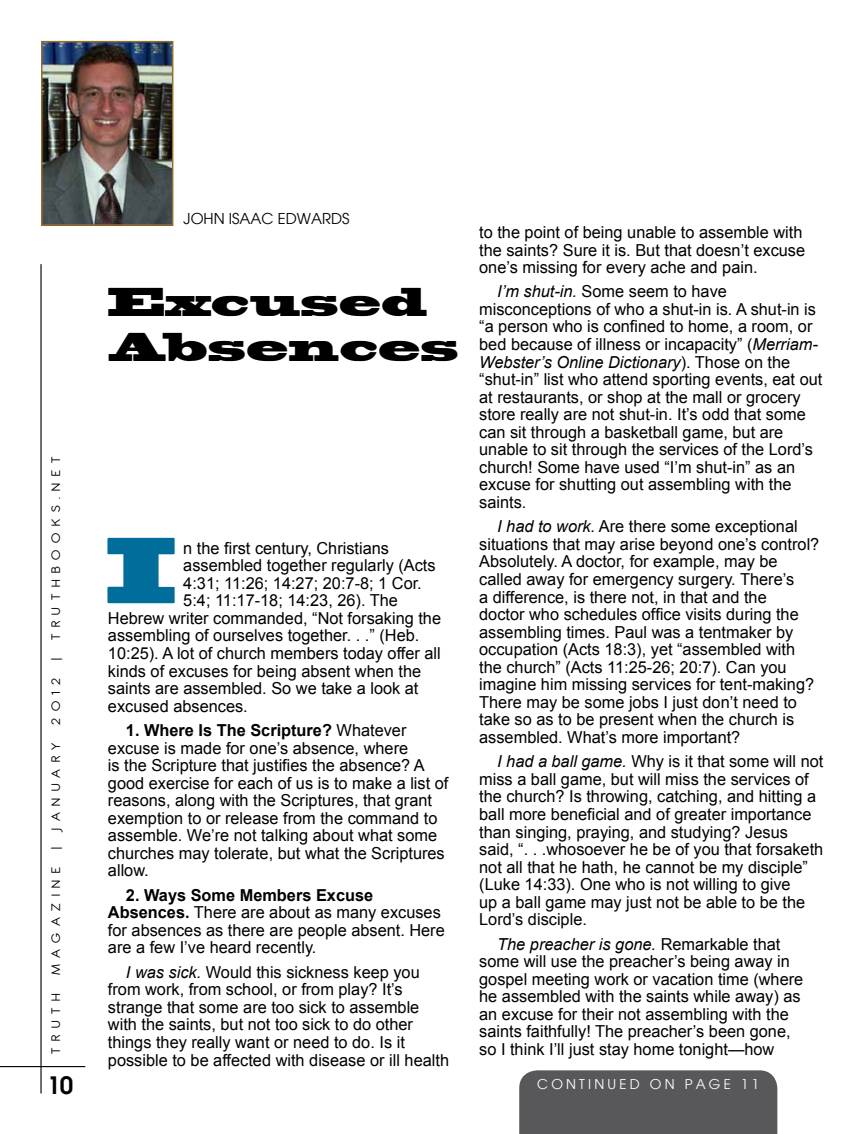
<style>
.page{position:relative;width:864px;height:1134px;background:#fff}
.page>*{position:absolute;margin:0;border:0;box-sizing:border-box;transform-origin:0 0}
.t1{font:87.15px "Blackoak Std";color:#016d9b;scale:.76 1}
.t2{font:37.5px/45px "Blackoak Std";color:#000;scale:.85 1}
.t3{font:600 24px "Avant Garde";color:#000}
.t4{font:16.5px/17.5px "Arial";color:#000}
.t5{font:15px "Avant Garde";color:#000}
.t6{font:13.5px "Antipasto";letter-spacing:.45em;color:#000;scale:1.11 1}
.t7{font:13.5px "Avant Garde";letter-spacing:.24em;color:#fff}
.s1{font-weight:700}
.s2{font-style:italic}
</style>
<div class="page">
<hr style="left:40px;top:264px;width:2px;height:830px;background:#000">
<hr style="left:0;top:1066px;width:85px;height:1px;background:#000">
<img style="left:44px;top:44px;width:126px;height:179px">
<div style="left:41px;top:41px;width:132px;height:185px;border:2px solid #996d30"></div>
<div style="left:519px;top:1070px;width:258px;height:64px;background:#58585a"></div>
<p class="t6" style="left:48px;top:640px;width:167px;rotate:-90deg">truthbooks.net</p>
<p class="t6" style="left:48px;top:660px;width:3px;rotate:-90deg">|</p>
<p class="t6" style="left:48px;top:725px;width:44px;rotate:-90deg">2012</p>
<p class="t6" style="left:48px;top:830px;width:80px;rotate:-90deg">January</p>
<p class="t6" style="left:48px;top:849px;width:3px;rotate:-90deg">|</p>
<p class="t6" style="left:48px;top:975px;width:99px;rotate:-90deg">magazine</p>
<p class="t6" style="left:48px;top:1054px;width:56px;rotate:-90deg">truth</p>
<p class="t5" style="left:184px;top:209px;width:166px">JOHN ISAAC EDWARDS</p>
<h2 class="t2" style="left:108px;top:280px;width:414px">Excused<br>Absences</h2>
<h1 class="t1" style="left:106px;top:513px;width:94px">I</h1>
<p class="t4" style="left:183px;top:539px;width:207px">n the first century, Christians</p>
<p class="t4" style="left:183px;top:557px;width:254px">assembled together regularly (Acts</p>
<p class="t4" style="left:183px;top:574px;width:240px">4:31; 11:26; 14:27; 20:7-8; 1 Cor.</p>
<p class="t4" style="left:183px;top:592px;width:216px">5:4; 11:17-18; 14:23, 26). The</p>
<p class="t4" style="left:108px;top:610px;width:335px">Hebrew writer commanded, “Not forsaking the</p>
<p class="t4" style="left:108px;top:627px;width:313px">assembling of ourselves together. . .” (Heb.</p>
<p class="t4" style="left:108px;top:645px;width:334px">10:25). A lot of church members today offer all</p>
<p class="t4" style="left:108px;top:662px;width:315px">kinds of excuses for being absent when the</p>
<p class="t4" style="left:108px;top:680px;width:312px">saints are assembled. So we take a look at</p>
<p class="t4" style="left:108px;top:697px;width:141px">excused absences.</p>
<p class="t4" style="left:108px;top:722px;width:342px;text-indent:18px"><span class="s1">1. Where Is The Scripture?</span> Whatever excuse is made for one’s absence, where<br>is the Scripture that justifies the absence? A good exercise for each of us is to make a list of reasons, along with the Scriptures, that grant exemption to or release from the command to assemble. We’re not talking about what some churches may tolerate, but what the Scriptures allow.</p>
<p class="t4" style="left:108px;top:886px;width:338px;text-indent:18px"><span class="s1">2. Ways Some Members Excuse Absences.</span> There are about as many excuses for absences as there are people absent. Here are a few I’ve heard recently.</p>
<p class="t4" style="left:108px;top:963px;width:343px;text-indent:18px"><span class="s2">I was sick.</span> Would this sickness keep you from work, from school, or from play? It’s strange that some are too sick to assemble with the saints, but not too sick to do other things they really want or need to do. Is it possible to be affected with disease or ill health</p>
<p class="t4" style="left:479px;top:224px;width:327px">to the point of being unable to assemble with the saints? Sure it is. But that doesn’t excuse one’s missing for every ache and pain.</p>
<p class="t4" style="left:479px;top:283px;width:345px;text-indent:18px"><span class="s2">I’m shut-in.</span> Some seem to have misconceptions of who a shut-in is. A shut-in is “a person who is confined to home, a room, or bed because of illness or incapacity” (<span class="s2">Merriam-Webster’s Online Dictionary</span>). Those on the “shut-in” list who attend sporting events, eat out at restaurants, or shop at the mall or grocery store really are not shut-in. It’s odd that some can sit through a basketball game, but are unable to sit through the services of the Lord’s church! Some have used “I’m shut-in” as an excuse for shutting out assembling with the saints.</p>
<p class="t4" style="left:479px;top:518px;width:342px;text-indent:18px"><span class="s2">I had to work.</span> Are there some exceptional situations that may arise beyond one’s control?<br>Absolutely. A doctor, for example, may be called away for emergency surgery. There’s<br>a difference, is there not, in that and the<br>doctor who schedules office visits during the assembling times. Paul was a tentmaker by occupation (Acts 18:3), yet “assembled with the church” (Acts 11:25-26; 20:7). Can you imagine him missing services for tent-making?<br>There may be some jobs I just don’t need to take so as to be present when the church is assembled. What’s more important?</p>
<p class="t4" style="left:479px;top:753px;width:346px;text-indent:18px"><span class="s2">I had a ball game.</span> Why is it that some will not miss a ball game, but will miss the services of the church? Is throwing, catching, and hitting a ball more beneficial and of greater importance than singing, praying, and studying? Jesus said, “. . .whosoever he be of you that forsaketh not all that he hath, he cannot be my disciple” (Luke 14:33). One who is not willing to give<br>up a ball game may just not be able to be the Lord’s disciple.</p>
<p class="t4" style="left:479px;top:935px;width:326px;text-indent:18px"><span class="s2">The preacher is gone.</span> Remarkable that some will use the preacher’s being away in gospel meeting work or vacation time (where he assembled with the saints while away) as an excuse for their not assembling with the saints faithfully! The preacher’s been gone, so I think I’ll just stay home tonight—how</p>
<h3 class="t3" style="left:48px;top:1069px;width:27px">10</h3>
<p class="t7" style="left:537px;top:1077px;width:223px">C ONTINUED ON PAGE 11</p>
</div>
